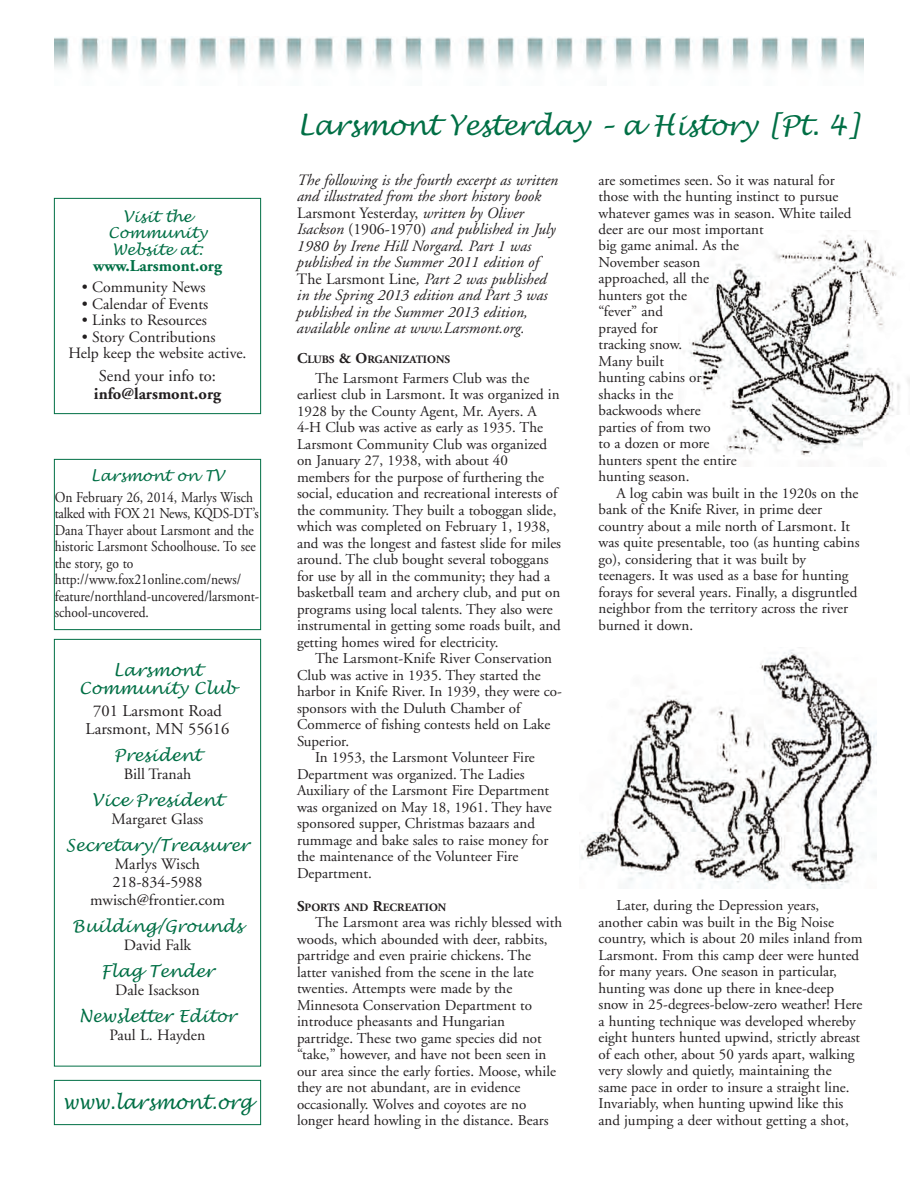
<style>
.page{position:relative;width:918px;height:1188px;background:#fff}
.page>*{position:absolute;margin:0;border:0;box-sizing:border-box;transform-origin:0 0}
.t1{font:italic 27px "Lucida Handwriting";letter-spacing:-.015em;color:#016f45}
.t2{font:italic 19.5px "Lucida Handwriting";color:#016f45;scale:.95 1}
.t3{font:italic 16.5px/18px "Lucida Handwriting";color:#016f45;text-align:center}
.t4{font:16.5px/18px "Adobe Garamond";color:#231f20;text-align:center}
.t5{font:700 16.5px "Adobe Garamond";color:#231f20}
.t6{font:700 16.5px "Adobe Garamond";color:#016f45}
.t7{font:15.9px/18px "Adobe Garamond";color:#231f20;text-align:center}
.t8{font:italic 15.75px/16.5px "Adobe Garamond";color:#231f20}
.t9{font:15.75px/16.5px "Adobe Garamond";color:#231f20}
.t10{font:15px/16.5px "Adobe Garamond";color:#231f20}
.t11{font:15px/16.5px "Adobe Garamond";color:#231f20;scale:.9 1}
.t12{font:italic 15px/16.5px "Lucida Handwriting";color:#016f45;text-align:center}
.t13{font:700 11.25px "Adobe Garamond";color:#231f20}
.s1{font-style:normal}
.s2{font-size:15px}
</style>
<div class="page">
<img style="left:683px;top:235px;width:226px;height:221px">
<div style="left:54px;top:1080px;width:207px;height:45px;border:1px solid #016f45"></div>
<img style="left:54px;top:36px;width:810px;height:35px">
<div style="left:54px;top:198px;width:207px;height:216px;border:1px solid #016f45"></div>
<div style="left:54px;top:459px;width:207px;height:171px;border:1px solid #016f45"></div>
<img style="left:581px;top:649px;width:295px;height:239px">
<div style="left:54px;top:639px;width:207px;height:427px;border:1px solid #016f45"></div>
<p class="t12" style="left:108px;top:208px;width:100px">Visit the<br>Community<br>Website at:</p>
<p class="t6" style="left:93px;top:259px;width:130px">www.Larsmont.org</p>
<p class="t9" style="left:82px;top:280px;width:125px">• Community News</p>
<p class="t9" style="left:82px;top:297px;width:128px">• Calendar of Events</p>
<p class="t9" style="left:82px;top:313px;width:127px">• Links to Resources</p>
<p class="t9" style="left:68px;top:330px;width:180px;text-indent:13px">• Story Contributions<br>Help keep the website active.</p>
<p class="t4" style="left:99px;top:368px;width:119px">Send your info to:</p>
<p class="t5" style="left:94px;top:387px;width:129px">info@larsmont.org</p>
<p class="t12" style="left:91px;top:467px;width:135px">Larsmont on TV</p>
<p class="t11" style="left:55px;top:490px;width:229px">On February 26, 2014, Marlys Wisch talked with FOX 21 News, KQDS-DT’s<br>Dana Thayer about Larsmont and the historic Larsmont Schoolhouse. To see the story, go to http://www.fox21online.com/news/ feature/northland-uncovered/larsmont&shy;school-uncovered.</p>
<p class="t3" style="left:79px;top:661px;width:158px">Larsmont<br>Community Club</p>
<p class="t4" style="left:86px;top:703px;width:145px">701 Larsmont Road<br>Larsmont, MN 55616</p>
<p class="t3" style="left:114px;top:747px;width:89px">President</p>
<p class="t9" style="left:124px;top:767px;width:69px">Bill Tranah</p>
<p class="t3" style="left:92px;top:792px;width:133px">Vice President</p>
<p class="t9" style="left:112px;top:812px;width:93px">Margaret Glass</p>
<p class="t3" style="left:66px;top:837px;width:185px">Secretary/Treasurer</p>
<p class="t7" style="left:90px;top:857px;width:136px">Marlys Wisch<br>218-834-5988 mwisch@frontier.com</p>
<p class="t3" style="left:72px;top:918px;width:172px">Building/Grounds</p>
<p class="t9" style="left:124px;top:938px;width:69px">David Falk</p>
<p class="t3" style="left:101px;top:963px;width:115px">Flag Tender</p>
<p class="t9" style="left:115px;top:983px;width:86px">Dale Isackson</p>
<p class="t3" style="left:79px;top:1008px;width:159px">Newsletter Editor</p>
<p class="t9" style="left:110px;top:1028px;width:97px">Paul L. Hayden</p>
<h2 class="t2" style="left:63px;top:1090px;width:201px">www.larsmont.org</h2>
<h1 class="t1" style="left:297px;top:110px;width:565px">Larsmont Yesterday – a History [Pt. 4]</h1>
<p class="t8" style="left:297px;top:173px;width:263px">The following is the fourth excerpt as written and illustrated from the short history book <span class="s1">Larsmont Yesterday,</span> written by Oliver Isackson <span class="s1">(1906-1970)</span> and published in July 1980 by Irene Hill Norgard. Part 1 was published in the Summer 2011 edition of <span class="s1">The Larsmont Line</span>, Part 2 was published in the Spring 2013 edition and Part 3 was published in the Summer 2013 edition, available online at www.Larsmont.org.</p>
<p class="t13" style="left:297px;top:355px;width:155px"><span class="s2">C</span>LUBS <span class="s2">&amp; O</span>RGANIZATIONS</p>
<p class="t10" style="left:297px;top:371px;width:266px;text-indent:18px">The Larsmont Farmers Club was the earliest club in Larsmont. It was organized in 1928 by the County Agent, Mr. Ayers. A 4-H Club was active as early as 1935. The Larsmont Community Club was organized on January 27, 1938, with about 40 members for the purpose of furthering the social, education and recreational interests of the community. They built a toboggan slide, which was completed on February 1, 1938, and was the longest and fastest slide for miles around. The club bought several toboggans for use by all in the community; they had a basketball team and archery club, and put on programs using local talents. They also were instrumental in getting some roads built, and getting homes wired for electricity.</p>
<p class="t10" style="left:315px;top:651px;width:239px">The Larsmont-Knife River Conservation</p>
<p class="t10" style="left:297px;top:668px;width:245px">Club was active in 1935. They started the</p>
<p class="t10" style="left:297px;top:684px;width:267px">harbor in Knife River. In 1939, they were co-</p>
<p class="t10" style="left:297px;top:701px;width:225px">sponsors with the Duluth Chamber of</p>
<p class="t10" style="left:297px;top:717px;width:255px">Commerce of fishing contests held on Lake</p>
<p class="t10" style="left:297px;top:734px;width:54px">Superior.</p>
<p class="t10" style="left:315px;top:750px;width:221px">In 1953, the Larsmont Volunteer Fire</p>
<p class="t10" style="left:297px;top:767px;width:229px">Department was organized. The Ladies</p>
<p class="t10" style="left:297px;top:783px;width:254px">Auxiliary of the Larsmont Fire Department</p>
<p class="t10" style="left:297px;top:800px;width:256px">was organized on May 18, 1961. They have</p>
<p class="t10" style="left:297px;top:816px;width:240px">sponsored supper, Christmas bazaars and</p>
<p class="t10" style="left:297px;top:833px;width:253px">rummage and bake sales to raise money for</p>
<p class="t10" style="left:297px;top:849px;width:223px">the maintenance of the Volunteer Fire</p>
<p class="t10" style="left:297px;top:866px;width:76px">Department.</p>
<p class="t13" style="left:297px;top:902px;width:151px"><span class="s2">S</span>PORTS AND <span class="s2">R</span>ECREATION</p>
<p class="t10" style="left:297px;top:915px;width:267px;text-indent:18px">The Larsmont area was richly blessed with woods, which abounded with deer, rabbits, partridge and even prairie chickens. The latter vanished from the scene in the late twenties. Attempts were made by the Minnesota Conservation Department to introduce pheasants and Hungarian partridge. These two game species did not “take,” however, and have not been seen in our area since the early forties. Moose, while they are not abundant, are in evidence occasionally. Wolves and coyotes are no longer heard howling in the distance. Bears</p>
<p class="t10" style="left:598px;top:173px;width:254px">are sometimes seen. So it was natural for those with the hunting instinct to pursue whatever games was in season. White tailed deer are our most important<br>big game animal. As the<br>November season<br>approached, all the<br>hunters got the<br>“fever” and<br>prayed for<br>tracking snow.<br>Many built<br>hunting cabins or<br>shacks in the<br>backwoods where<br>parties of from two<br>to a dozen or more<br>hunters spent the entire<br>hunting season.</p>
<p class="t10" style="left:598px;top:486px;width:263px;text-indent:18px">A log cabin was built in the 1920s on the bank of the Knife River, in prime deer country about a mile north of Larsmont. It was quite presentable, too (as hunting cabins go), considering that it was built by teenagers. It was used as a base for hunting forays for several years. Finally, a disgruntled neighbor from the territory across the river burned it down.</p>
<p class="t10" style="left:598px;top:899px;width:266px;text-indent:18px">Later, during the Depression years, another cabin was built in the Big Noise country, which is about 20 miles inland from Larsmont. From this camp deer were hunted for many years. One season in particular, hunting was done up there in knee-deep snow in 25-degrees-below-zero weather! Here a hunting technique was developed whereby eight hunters hunted upwind, strictly abreast of each other, about 50 yards apart, walking very slowly and quietly, maintaining the same pace in order to insure a straight line.<br>Invariably, when hunting upwind like this and jumping a deer without getting a shot,</p>
</div>
